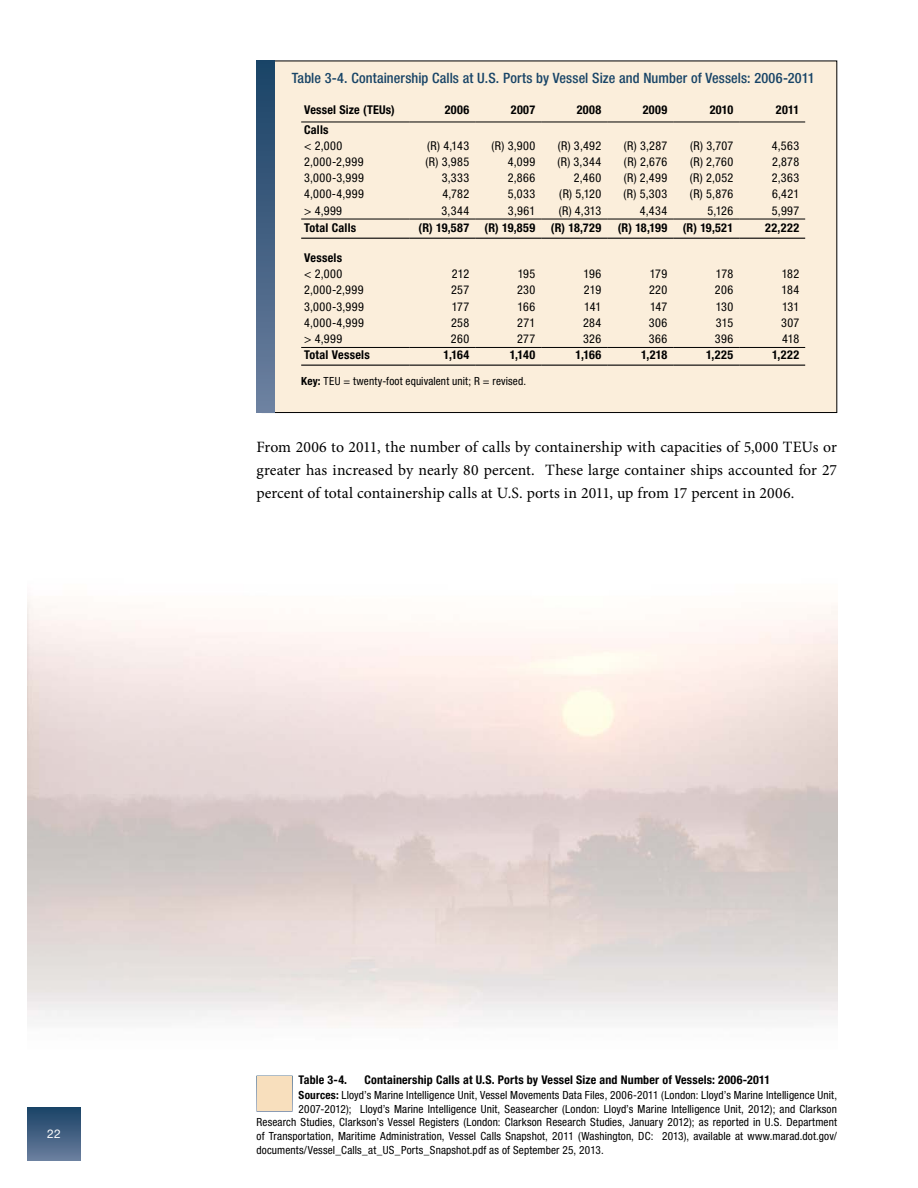
<style>
.page{position:relative;width:918px;height:1188px;background:#fff}
.page>*{position:absolute;margin:0;border:0;box-sizing:border-box;transform-origin:0 0}
.t1{font:15.75px/23.2px "Minion Pro";letter-spacing:.01em;color:#000;text-align:justify}
.t2{font:500 condensed 14.25px "Helvetica Neue LT Std";letter-spacing:.005em;color:#184467}
.t3{font:condensed 12.15px "Helvetica Neue LT Std";letter-spacing:.03em;color:#000}
.t4{font:700 condensed 12.15px "Helvetica Neue LT Std";letter-spacing:.02em;color:#000}
.t5{font:700 condensed 12px "Helvetica Neue LT Std";letter-spacing:.015em;color:#000}
.t6{font:12px "Helvetica Neue LT Std";color:#fff}
.t7{font:condensed 11.25px "Helvetica Neue LT Std";letter-spacing:.01em;color:#000}
.s1{font-weight:700}
</style>
<div class="page">
<div style="left:27px;top:1107px;width:54px;height:54px;background:linear-gradient(to bottom,#194266,#6a7e9e)"></div>
<div style="left:262px;top:61px;width:575px;height:352px;background:#fbeedb"></div>
<hr style="left:301px;top:122px;width:108px;height:1px;background:#000">
<hr style="left:409px;top:122px;width:66px;height:1px;background:#000">
<hr style="left:475px;top:122px;width:66px;height:1px;background:#000">
<hr style="left:541px;top:122px;width:66px;height:1px;background:#000">
<hr style="left:607px;top:122px;width:66px;height:1px;background:#000">
<hr style="left:673px;top:122px;width:66px;height:1px;background:#000">
<hr style="left:739px;top:122px;width:66px;height:1px;background:#000">
<hr style="left:301px;top:365px;width:108px;height:1px;background:#000">
<hr style="left:409px;top:365px;width:66px;height:1px;background:#000">
<hr style="left:475px;top:365px;width:66px;height:1px;background:#000">
<hr style="left:541px;top:365px;width:66px;height:1px;background:#000">
<hr style="left:607px;top:365px;width:66px;height:1px;background:#000">
<hr style="left:673px;top:365px;width:66px;height:1px;background:#000">
<hr style="left:739px;top:365px;width:66px;height:1px;background:#000">
<hr style="left:301px;top:238px;width:108px;height:1px;background:#000">
<hr style="left:409px;top:238px;width:66px;height:1px;background:#000">
<hr style="left:475px;top:238px;width:66px;height:1px;background:#000">
<hr style="left:541px;top:238px;width:66px;height:1px;background:#000">
<hr style="left:607px;top:238px;width:66px;height:1px;background:#000">
<hr style="left:673px;top:238px;width:66px;height:1px;background:#000">
<hr style="left:739px;top:238px;width:66px;height:1px;background:#000">
<hr style="left:301px;top:219px;width:108px;height:1px;background:#000">
<hr style="left:409px;top:219px;width:66px;height:1px;background:#000">
<hr style="left:475px;top:219px;width:66px;height:1px;background:#000">
<hr style="left:541px;top:219px;width:66px;height:1px;background:#000">
<hr style="left:607px;top:219px;width:66px;height:1px;background:#000">
<hr style="left:673px;top:219px;width:66px;height:1px;background:#000">
<hr style="left:739px;top:219px;width:66px;height:1px;background:#000">
<hr style="left:301px;top:347px;width:108px;height:1px;background:#000">
<hr style="left:409px;top:347px;width:66px;height:1px;background:#000">
<hr style="left:475px;top:347px;width:66px;height:1px;background:#000">
<hr style="left:541px;top:347px;width:66px;height:1px;background:#000">
<hr style="left:607px;top:347px;width:66px;height:1px;background:#000">
<hr style="left:673px;top:347px;width:66px;height:1px;background:#000">
<hr style="left:739px;top:347px;width:66px;height:1px;background:#000">
<div style="left:256px;top:61px;width:18px;height:352px;background:linear-gradient(to bottom,#194266,#6d80a0)"></div>
<div style="left:256px;top:1076px;width:37px;height:36px;background:#f8dfbd"></div>
<p class="t2" style="left:292px;top:70px;width:524px">Table 3-4. Containership Calls at U.S. Ports by Vessel Size and Number of Vessels: 2006-2011</p>
<p class="t4" style="left:304px;top:103px;width:92px">Vessel Size (TEUs)</p>
<p class="t4" style="left:445px;top:103px;width:26px">2006</p>
<p class="t4" style="left:511px;top:103px;width:26px">2007</p>
<p class="t4" style="left:577px;top:103px;width:26px">2008</p>
<p class="t4" style="left:643px;top:103px;width:26px">2009</p>
<p class="t4" style="left:710px;top:103px;width:25px">2010</p>
<p class="t4" style="left:776px;top:103px;width:25px">2011</p>
<p class="t4" style="left:304px;top:122px;width:26px">Calls</p>
<p class="t3" style="left:304px;top:138px;width:40px">&lt; 2,000</p>
<p class="t3" style="left:427px;top:138px;width:44px">(R) 4,143</p>
<p class="t3" style="left:491px;top:138px;width:45px">(R) 3,900</p>
<p class="t3" style="left:558px;top:138px;width:45px">(R) 3,492</p>
<p class="t3" style="left:624px;top:138px;width:45px">(R) 3,287</p>
<p class="t3" style="left:690px;top:138px;width:44px">(R) 3,707</p>
<p class="t3" style="left:772px;top:138px;width:29px">4,563</p>
<p class="t3" style="left:304px;top:155px;width:61px">2,000-2,999</p>
<p class="t3" style="left:426px;top:155px;width:45px">(R) 3,985</p>
<p class="t3" style="left:508px;top:155px;width:29px">4,099</p>
<p class="t3" style="left:557px;top:155px;width:45px">(R) 3,344</p>
<p class="t3" style="left:624px;top:155px;width:45px">(R) 2,676</p>
<p class="t3" style="left:690px;top:155px;width:45px">(R) 2,760</p>
<p class="t3" style="left:772px;top:155px;width:29px">2,878</p>
<p class="t3" style="left:304px;top:171px;width:61px">3,000-3,999</p>
<p class="t3" style="left:442px;top:171px;width:29px">3,333</p>
<p class="t3" style="left:508px;top:171px;width:29px">2,866</p>
<p class="t3" style="left:574px;top:171px;width:29px">2,460</p>
<p class="t3" style="left:624px;top:171px;width:45px">(R) 2,499</p>
<p class="t3" style="left:690px;top:171px;width:45px">(R) 2,052</p>
<p class="t3" style="left:772px;top:171px;width:29px">2,363</p>
<p class="t3" style="left:304px;top:187px;width:61px">4,000-4,999</p>
<p class="t3" style="left:443px;top:187px;width:28px">4,782</p>
<p class="t3" style="left:508px;top:187px;width:29px">5,033</p>
<p class="t3" style="left:559px;top:187px;width:43px">(R) 5,120</p>
<p class="t3" style="left:624px;top:187px;width:45px">(R) 5,303</p>
<p class="t3" style="left:690px;top:187px;width:45px">(R) 5,876</p>
<p class="t3" style="left:772px;top:187px;width:28px">6,421</p>
<p class="t3" style="left:304px;top:203px;width:39px">&gt; 4,999</p>
<p class="t3" style="left:442px;top:203px;width:29px">3,344</p>
<p class="t3" style="left:508px;top:203px;width:29px">3,961</p>
<p class="t3" style="left:559px;top:203px;width:44px">(R) 4,313</p>
<p class="t3" style="left:640px;top:203px;width:29px">4,434</p>
<p class="t3" style="left:708px;top:203px;width:27px">5,126</p>
<p class="t3" style="left:772px;top:203px;width:29px">5,997</p>
<p class="t4" style="left:304px;top:221px;width:54px">Total Calls</p>
<p class="t4" style="left:418px;top:221px;width:52px">(R) 19,587</p>
<p class="t4" style="left:484px;top:221px;width:52px">(R) 19,859</p>
<p class="t4" style="left:551px;top:221px;width:52px">(R) 18,729</p>
<p class="t4" style="left:618px;top:221px;width:51px">(R) 18,199</p>
<p class="t4" style="left:683px;top:221px;width:52px">(R) 19,521</p>
<p class="t4" style="left:765px;top:221px;width:35px">22,222</p>
<p class="t4" style="left:304px;top:250px;width:39px">Vessels</p>
<p class="t3" style="left:304px;top:267px;width:40px">&lt; 2,000</p>
<p class="t3" style="left:452px;top:267px;width:19px">212</p>
<p class="t3" style="left:518px;top:267px;width:19px">195</p>
<p class="t3" style="left:584px;top:267px;width:19px">196</p>
<p class="t3" style="left:650px;top:267px;width:19px">179</p>
<p class="t3" style="left:716px;top:267px;width:19px">178</p>
<p class="t3" style="left:782px;top:267px;width:19px">182</p>
<p class="t3" style="left:304px;top:283px;width:61px">2,000-2,999</p>
<p class="t3" style="left:451px;top:283px;width:19px">257</p>
<p class="t3" style="left:517px;top:283px;width:20px">230</p>
<p class="t3" style="left:584px;top:283px;width:19px">219</p>
<p class="t3" style="left:649px;top:283px;width:20px">220</p>
<p class="t3" style="left:715px;top:283px;width:20px">206</p>
<p class="t3" style="left:782px;top:283px;width:19px">184</p>
<p class="t3" style="left:304px;top:299px;width:61px">3,000-3,999</p>
<p class="t3" style="left:452px;top:299px;width:19px">177</p>
<p class="t3" style="left:518px;top:299px;width:19px">166</p>
<p class="t3" style="left:584px;top:299px;width:18px">141</p>
<p class="t3" style="left:650px;top:299px;width:19px">147</p>
<p class="t3" style="left:716px;top:299px;width:19px">130</p>
<p class="t3" style="left:782px;top:299px;width:19px">131</p>
<p class="t3" style="left:304px;top:315px;width:61px">4,000-4,999</p>
<p class="t3" style="left:451px;top:315px;width:20px">258</p>
<p class="t3" style="left:517px;top:315px;width:19px">271</p>
<p class="t3" style="left:583px;top:315px;width:20px">284</p>
<p class="t3" style="left:649px;top:315px;width:20px">306</p>
<p class="t3" style="left:716px;top:315px;width:19px">315</p>
<p class="t3" style="left:781px;top:315px;width:20px">307</p>
<p class="t3" style="left:304px;top:332px;width:39px">&gt; 4,999</p>
<p class="t3" style="left:451px;top:332px;width:20px">260</p>
<p class="t3" style="left:517px;top:332px;width:20px">277</p>
<p class="t3" style="left:583px;top:332px;width:20px">326</p>
<p class="t3" style="left:649px;top:332px;width:20px">366</p>
<p class="t3" style="left:715px;top:332px;width:20px">396</p>
<p class="t3" style="left:782px;top:332px;width:18px">418</p>
<p class="t4" style="left:304px;top:347px;width:67px">Total Vessels</p>
<p class="t4" style="left:444px;top:347px;width:27px">1,164</p>
<p class="t4" style="left:510px;top:347px;width:27px">1,140</p>
<p class="t4" style="left:576px;top:347px;width:27px">1,166</p>
<p class="t4" style="left:641px;top:347px;width:28px">1,218</p>
<p class="t4" style="left:706px;top:347px;width:28px">1,225</p>
<p class="t4" style="left:772px;top:347px;width:29px">1,222</p>
<p class="t7" style="left:301px;top:375px;width:226px"><span class="s1">Key:</span> TEU = twenty-foot equivalent unit; R = revised.</p>
<p class="t1" style="left:256px;top:435px;width:582px">From 2006 to 2011, the number of calls by containership with capacities of 5,000 TEUs or greater has increased by nearly 80 percent. These large container ships accounted for 27 percent of total containership calls at U.S. ports in 2011, up from 17 percent in 2006.</p>
<p class="t6" style="left:47px;top:1127px;width:15px">22</p>
<p class="t5" style="left:299px;top:1073px;width:50px">Table 3-4.</p>
<p class="t5" style="left:365px;top:1073px;width:407px">Containership Calls at U.S. Ports by Vessel Size and Number of Vessels: 2006-2011</p>
<p class="t7" style="left:299px;top:1089px;width:540px"><span class="s1">Sources:</span> Lloyd’s Marine Intelligence Unit, Vessel Movements Data Files, 2006-2011 (London: Lloyd’s Marine Intelligence Unit,</p>
<p class="t7" style="left:299px;top:1102px;width:540px">2007-2012); Lloyd’s Marine Intelligence Unit, Seasearcher (London: Lloyd’s Marine Intelligence Unit, 2012); and Clarkson</p>
<p class="t7" style="left:257px;top:1116px;width:582px">Research Studies, Clarkson’s Vessel Registers (London: Clarkson Research Studies, January 2012); as reported in U.S. Department</p>
<p class="t7" style="left:257px;top:1129px;width:582px">of Transportation, Maritime Administration, Vessel Calls Snapshot, 2011 (Washington, DC: 2013), available at www.marad.dot.gov/</p>
<p class="t7" style="left:257px;top:1143px;width:349px">documents/Vessel_Calls_at_US_Ports_Snapshot.pdf as of September 25, 2013.</p>
</div>
